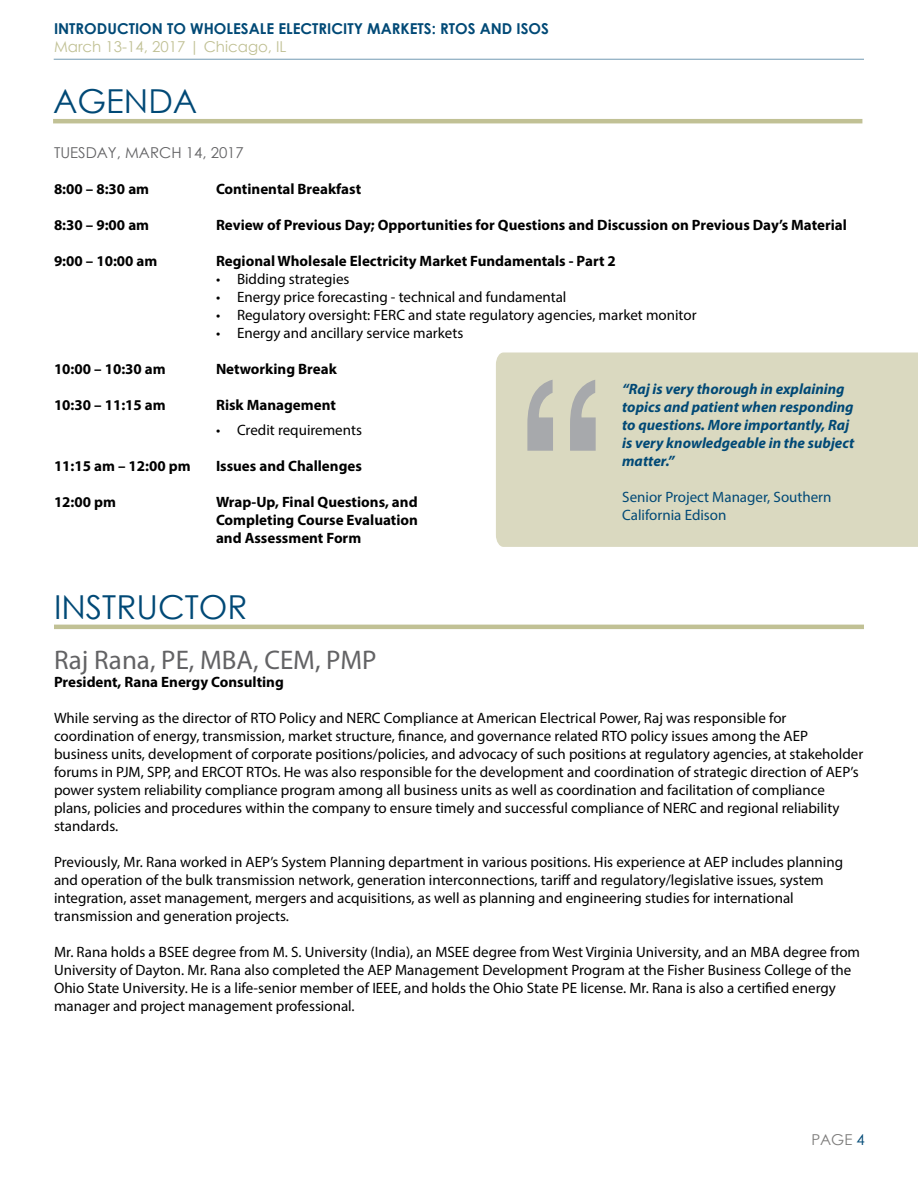
<style>
.page{position:relative;width:918px;height:1188px;background:#fff}
.page>*{position:absolute;margin:0;border:0;box-sizing:border-box;transform-origin:0 0}
.t1{font:33px "Century Gothic";color:#014976}
.t2{font:27px "Myriad Pro";color:#636365}
.t3{font:15px/18px "Myriad Pro";color:#000}
.t4{font:700 15px/18px "Myriad Pro";color:#000;text-align:justify}
.t5{font:italic 700 15px/18px "Myriad Pro";color:#014976}
.t6{font:700 15px "Century Gothic";color:#014976}
.t7{font:15px/18px "Myriad Pro";color:#014976}
.t8{font:15px "Century Gothic";color:#c1c195}
.t9{font:15px "Century Gothic";color:#636365}
.t10{font:15px "Century Gothic";color:#7d7c7b}
.s1{color:#014976}
</style>
<div class="page">
<hr style="left:54px;top:59px;width:810px;height:1px;background:#014976">
<hr style="left:53px;top:119px;width:809px;height:4px;background:#c1c195">
<hr style="left:54px;top:625px;width:810px;height:4px;background:#c1c195">
<div style="left:496px;top:352px;width:422px;height:195px;background:#dad9c0"></div>
<svg style="left:527px;top:380px;width:69px;height:71px;background:#bebfb5"></svg>
<p class="t6" style="left:54px;top:17px;width:497px">INTRODUCTION TO WHOLESALE ELECTRICITY MARKETS: RTOS AND ISOS</p>
<p class="t8" style="left:54px;top:36px;width:234px">March 13-14, 2017 | Chicago, IL</p>
<h1 class="t1" style="left:53px;top:78px;width:146px">AGENDA</h1>
<p class="t9" style="left:54px;top:142px;width:191px">TUESDAY, MARCH 14, 2017</p>
<p class="t4" style="left:54px;top:180px;width:97px">8:00 – 8:30 am</p>
<p class="t4" style="left:216px;top:180px;width:147px">Continental Breakfast</p>
<p class="t4" style="left:54px;top:216px;width:97px">8:30 – 9:00 am</p>
<p class="t4" style="left:216px;top:216px;width:632px">Review of Previous Day; Opportunities for Questions and Discussion on Previous Day’s Material</p>
<p class="t4" style="left:54px;top:252px;width:105px">9:00 – 10:00 am</p>
<p class="t4" style="left:216px;top:252px;width:401px">Regional Wholesale Electricity Market Fundamentals - Part 2</p>
<p class="t3" style="left:216px;top:270px;width:135px">• Bidding strategies</p>
<p class="t3" style="left:216px;top:288px;width:352px">• Energy price forecasting - technical and fundamental</p>
<p class="t3" style="left:216px;top:306px;width:482px">• Regulatory oversight: FERC and state regulatory agencies, market monitor</p>
<p class="t3" style="left:216px;top:324px;width:249px">• Energy and ancillary service markets</p>
<p class="t4" style="left:54px;top:360px;width:113px">10:00 – 10:30 am</p>
<p class="t4" style="left:216px;top:360px;width:122px">Networking Break</p>
<p class="t4" style="left:54px;top:396px;width:113px">10:30 – 11:15 am</p>
<p class="t4" style="left:216px;top:396px;width:121px">Risk Management</p>
<p class="t3" style="left:216px;top:421px;width:147px">• Credit requirements</p>
<p class="t4" style="left:54px;top:456px;width:138px">11:15 am – 12:00 pm</p>
<p class="t4" style="left:216px;top:456px;width:147px">Issues and Challenges</p>
<p class="t4" style="left:54px;top:492px;width:64px">12:00 pm</p>
<p class="t4" style="left:216px;top:492px;width:203px">Wrap-Up, Final Questions, and Completing Course Evaluation and Assessment Form</p>
<p class="t5" style="left:622px;top:379px;width:234px">“Raj is very thorough in explaining topics and patient when responding to questions. More importantly, Raj is very knowledgeable in the subject matter.”</p>
<p class="t7" style="left:622px;top:487px;width:211px">Senior Project Manager, Southern<br>California Edison</p>
<h1 class="t1" style="left:54px;top:584px;width:195px">INSTRUCTOR</h1>
<h2 class="t2" style="left:54px;top:643px;width:324px">Raj Rana, PE, MBA, CEM, PMP</h2>
<p class="t4" style="left:54px;top:672px;width:231px">President, Rana Energy Consulting</p>
<p class="t3" style="left:54px;top:709px;width:811px">While serving as the director of RTO Policy and NERC Compliance at American Electrical Power, Raj was responsible for coordination of energy, transmission, market structure, finance, and governance related RTO policy issues among the AEP business units, development of corporate positions/policies, and advocacy of such positions at regulatory agencies, at stakeholder forums in PJM, SPP, and ERCOT RTOs. He was also responsible for the development and coordination of strategic direction of AEP’s power system reliability compliance program among all business units as well as coordination and facilitation of compliance plans, policies and procedures within the company to ensure timely and successful compliance of NERC and regional reliability standards.</p>
<p class="t3" style="left:54px;top:853px;width:791px">Previously, Mr. Rana worked in AEP’s System Planning department in various positions. His experience at AEP includes planning and operation of the bulk transmission network, generation interconnections, tariff and regulatory/legislative issues, system integration, asset management, mergers and acquisitions, as well as planning and engineering studies for international transmission and generation projects.</p>
<p class="t3" style="left:54px;top:943px;width:808px">Mr. Rana holds a BSEE degree from M. S. University (India), an MSEE degree from West Virginia University, and an MBA degree from University of Dayton. Mr. Rana also completed the AEP Management Development Program at the Fisher Business College of the Ohio State University. He is a life-senior member of IEEE, and holds the Ohio State PE license. Mr. Rana is also a certified energy manager and project management professional.</p>
<p class="t10" style="left:811px;top:1129px;width:55px">PAGE <span class="s1">4</span></p>
</div>
